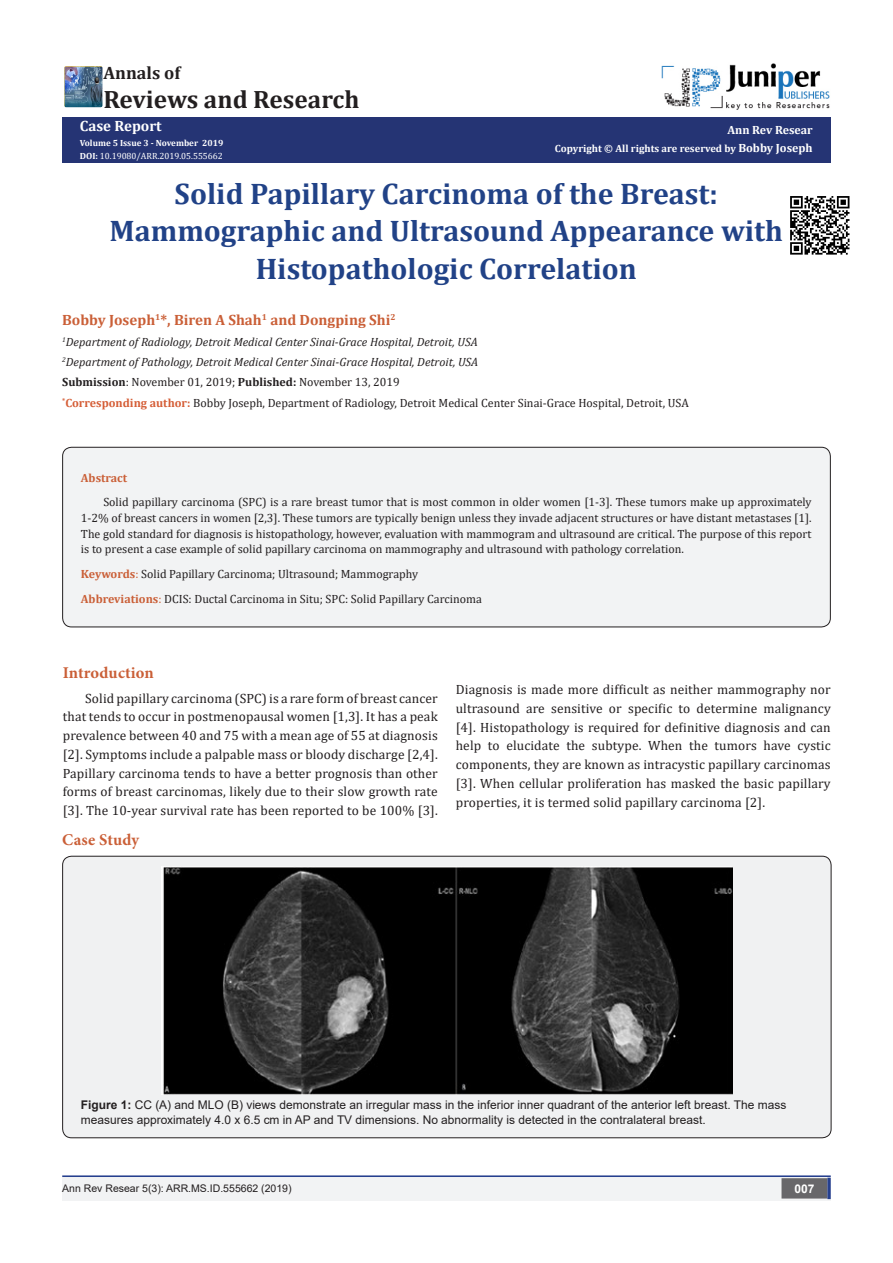
<style>
.page{position:relative;width:893px;height:1263px;background:#fff}
.page>*{position:absolute;margin:0;border:0;box-sizing:border-box;transform-origin:0 0}
.t1{font:700 29.85px/37.3px "Cambria";color:#214287;text-align:center}
.t2{font:700 25.2px "Cambria";color:#231f20}
.t3{font:700 18px "Cambria";color:#231f20}
.t4{font:700 16.5px "Minion Pro";letter-spacing:.01em;color:#ca5f37}
.t5{font:700 15px "Cambria";color:#ca5f37}
.t6{font:700 15px "Cambria";color:#fff}
.Default{font:13.5px/18.8px "Cambria";letter-spacing:.01em;color:#231f20;text-align:justify}
.t7{font:12px/15.8px "Cambria";color:#231f20;text-align:justify}
.t8{font:12px/14.4px "Arial";color:#231f20}
.t9{font:italic 12px "Cambria";color:#231f20}
.t10{font:700 12px "Cambria";color:#fff}
.t11{font:700 12px "Cambria";color:#ca5f37}
.t12{font:700 12px "Arial";color:#fff}
.t13{font:700 10.5px "Cambria";color:#fff}
.t14{font:10.5px "Arial";color:#231f20}
.t15{font:9px "Cambria";color:#fff}
.t16{font:700 9px "Cambria";color:#fff}
.s1{font-weight:700}
.s2{font-size:12px}
.s3{font-weight:700;color:#d55e37}
.s4{font-weight:700;color:#ca5f37}
.s5{color:#ca5f37}
</style>
<div class="page">
<div style="left:62px;top:117px;width:768px;height:45px;background:#253474"></div>
<hr style="left:62px;top:1175px;width:769px;height:1px;background:#253f8e">
<div style="left:62px;top:1176px;width:441px;height:25px;background:#f2f3f4"></div>
<div style="left:503px;top:1176px;width:328px;height:25px;background:#f2f3f4"></div>
<div style="left:782px;top:1179px;width:45px;height:19px;background:#68676a"></div>
<div style="left:781px;top:1178px;width:46px;height:20px;border:2px solid #68676a"></div>
<svg style="left:827px;top:1178px;width:4px;height:21px"></svg>
<hr style="left:62px;top:1176px;width:769px;height:1px;background:#253f8e">
<img style="left:662px;top:63px;width:168px;height:47px">
<img style="left:64px;top:66px;width:38px;height:41px">
<div style="left:63px;top:447px;width:767px;height:180px;background:#f2f3f4;border-radius:9px"></div>
<div style="left:62px;top:447px;width:769px;height:180px;border:1px solid #231f20;border-radius:9px"></div>
<div style="left:63px;top:856px;width:768px;height:282px;background:#f0f1f2;border-radius:9px"></div>
<img style="left:161px;top:866px;width:572px;height:228px">
<img style="left:790px;top:196px;width:60px;height:59px">
<p class="t3" style="left:103px;top:60px;width:79px">Annals of</p>
<p class="t2" style="left:103px;top:81px;width:258px">Reviews and Research</p>
<p class="t6" style="left:80px;top:115px;width:83px">Case Report</p>
<p class="t16" style="left:80px;top:136px;width:145px">Volume 5 Issue 3 - November 2019</p>
<p class="t15" style="left:80px;top:151px;width:145px"><span class="s1">DOI:</span> 10.19080/ARR.2019.05.555662</p>
<p class="t10" style="left:727px;top:121px;width:87px">Ann Rev Resear</p>
<p class="t13" style="left:555px;top:141px;width:259px">Copyright © All rights are reserved by <span class="s2">Bobby Joseph</span></p>
<p class="t1" style="left:109px;top:174px;width:675px">Solid Papillary Carcinoma of the Breast:<br>Mammographic and Ultrasound Appearance with<br>Histopathologic Correlation</p>
<p class="t5" style="left:62px;top:310px;width:335px">Bobby Joseph<sup>1</sup>*, Biren A Shah<sup>1</sup> and Dongping Shi<sup>2</sup></p>
<p class="t9" style="left:62px;top:333px;width:417px"><sup>1</sup>Department of Radiology, Detroit Medical Center Sinai-Grace Hospital, Detroit, USA</p>
<p class="t9" style="left:62px;top:353px;width:418px"><sup>2</sup>Department of Pathology, Detroit Medical Center Sinai-Grace Hospital, Detroit, USA</p>
<p class="t7" style="left:62px;top:374px;width:339px"><span class="s1">Submission</span>: November 01, 2019; <span class="s1">Published:</span> November 13, 2019</p>
<p class="t7" style="left:62px;top:395px;width:628px"><sup>*</sup><span class="s3">Corresponding author:</span> Bobby Joseph, Department of Radiology, Detroit Medical Center Sinai-Grace Hospital, Detroit, USA</p>
<p class="t11" style="left:81px;top:469px;width:48px">Abstract</p>
<p class="t7" style="left:81px;top:494px;width:732px;text-indent:22px">Solid papillary carcinoma (SPC) is a rare breast tumor that is most common in older women [1-3]. These tumors make up approximately 1-2% of breast cancers in women [2,3]. These tumors are typically benign unless they invade adjacent structures or have distant metastases [1].<br>The gold standard for diagnosis is histopathology, however, evaluation with mammogram and ultrasound are critical. The purpose of this report is to present a case example of solid papillary carcinoma on mammography and ultrasound with pathology correlation.</p>
<p class="t7" style="left:81px;top:566px;width:339px"><span class="s4">Keywords</span><span class="s5">:</span> Solid Papillary Carcinoma; Ultrasound; Mammography</p>
<p class="t7" style="left:81px;top:591px;width:402px"><span class="s4">Abbreviations</span><span class="s5">:</span> DCIS: Ductal Carcinoma in Situ; SPC: Solid Papillary Carcinoma</p>
<p class="t4" style="left:63px;top:661px;width:93px">Introduction</p>
<p class="Default" style="left:63px;top:689px;width:377px;text-indent:22px">Solid papillary carcinoma (SPC) is a rare form of breast cancer that tends to occur in postmenopausal women [1,3]. It has a peak prevalence between 40 and 75 with a mean age of 55 at diagnosis [2]. Symptoms include a palpable mass or bloody discharge [2,4].<br>Papillary carcinoma tends to have a better prognosis than other forms of breast carcinomas, likely due to their slow growth rate [3]. The 10-year survival rate has been reported to be 100% [3].</p>
<p class="Default" style="left:456px;top:680px;width:377px">Diagnosis is made more difficult as neither mammography nor ultrasound are sensitive or specific to determine malignancy [4]. Histopathology is required for definitive diagnosis and can help to elucidate the subtype. When the tumors have cystic components, they are known as intracystic papillary carcinomas [3]. When cellular proliferation has masked the basic papillary properties, it is termed solid papillary carcinoma [2].</p>
<p class="t4" style="left:62px;top:828px;width:78px">Case Study</p>
<p class="t8" style="left:81px;top:1098px;width:707px"><span class="s1">Figure 1:</span> CC (A) and MLO (B) views demonstrate an irregular mass in the inferior inner quadrant of the anterior left breast. The mass measures approximately 4.0 x 6.5 cm in AP and TV dimensions. No abnormality is detected in the contralateral breast.</p>
<p class="t14" style="left:62px;top:1181px;width:231px">Ann Rev Resear 5(3): ARR.MS.ID.555662 (2019)</p>
<p class="t12" style="left:794px;top:1180px;width:22px">007</p>
</div>
